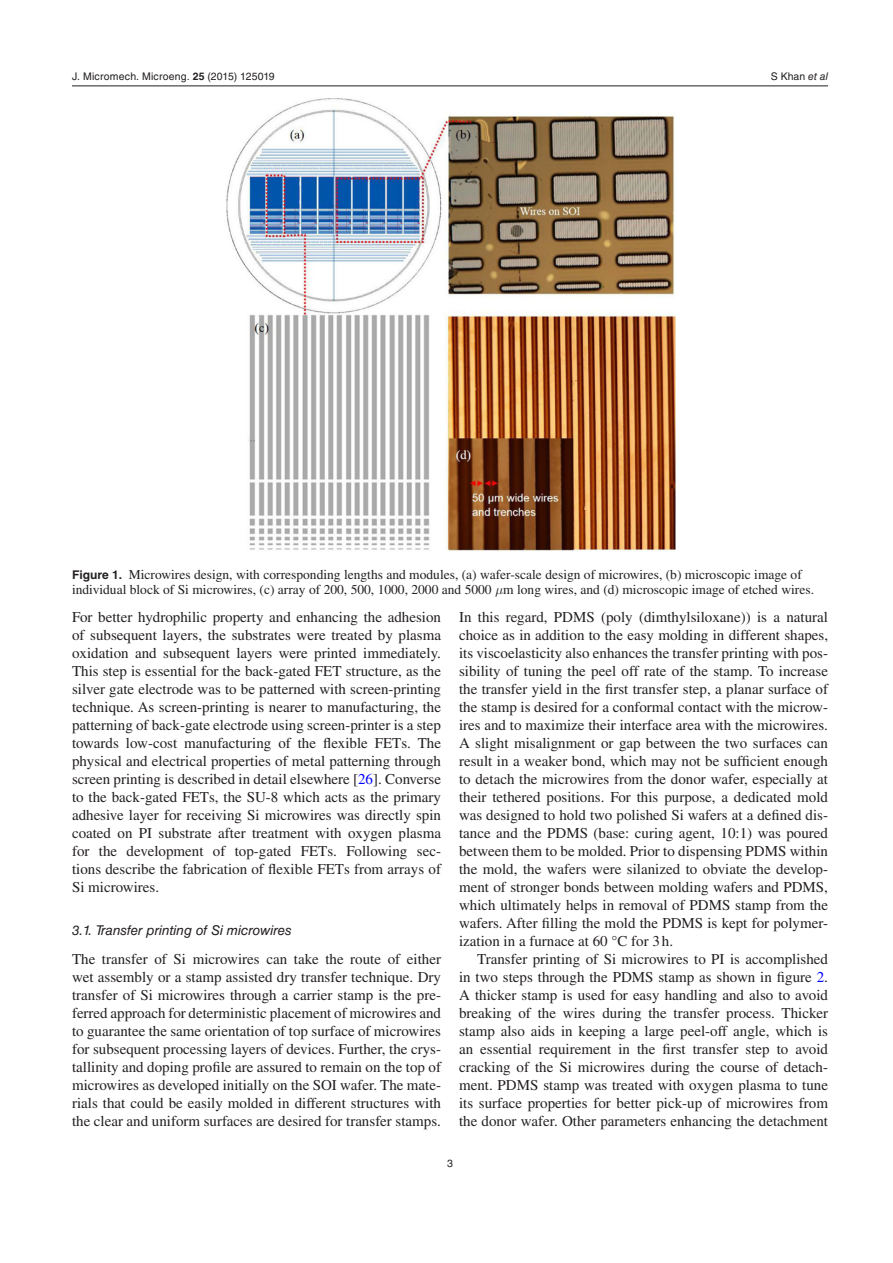
<style>
.page{position:relative;width:893px;height:1263px;background:#fff}
.page>*{position:absolute;margin:0;border:0;box-sizing:border-box;transform-origin:0 0}
.t1{font:15px/18px "Times LT Std";color:#231f20;text-align:justify}
.t2{font:13.5px/15px "Times LT Std";color:#231f20}
.t3{font:italic 13.5px "Helvetica LT Std";color:#231f20}
.t4{font:10.5px "Helvetica LT Std";letter-spacing:.02em;color:#231f20}
.s1{font-family:"Helvetica";font-weight:700}
.s2{font-family:"Helvetica"}
.s3{font-style:italic}
.s4{font-family:"Helvetica LT Std";font-weight:700;font-size:12px}
.s5{color:#00f}
.s6{font-family:"STIX General"}
</style>
<div class="page">
<hr style="left:72px;top:86px;width:756px;height:1px;background:#231f20">
<img style="left:226px;top:98px;width:450px;height:453px">
<p class="t4" style="left:72px;top:70px;width:204px">J. Micromech. Microeng. <span class="s1">25</span> (<span class="s2">2015</span>) 125019</p>
<p class="t4" style="left:771px;top:70px;width:59px">S Khan <span class="s3">et al</span></p>
<p class="t2" style="left:72px;top:566px;width:743px"><span class="s4">Figure 1.</span> Microwires design, with corresponding lengths and modules, (a) wafer-scale design of microwires, (b) microscopic image of individual block of Si microwires, (c) array of 200, 500, 1000, 2000 and 5000 m long wires, and (d) microscopic image of etched wires.</p>
<p class="t1" style="left:72px;top:608px;width:371px">For better hydrophilic property and enhancing the adhesion of subsequent layers, the substrates were treated by plasma oxidation and subsequent layers were printed immediately.<br>This step is essential for the back-gated FET structure, as the silver gate electrode was to be patterned with screen-printing technique. As screen-printing is nearer to manufacturing, the patterning of back-gate electrode using screen-printer is a step towards low-cost manufacturing of the flexible FETs. The physical and electrical properties of metal patterning through screen printing is described in detail elsewhere [<span class="s5">26</span>]. Converse to the back-gated FETs, the SU-8 which acts as the primary adhesive layer for receiving Si microwires was directly spin coated on PI substrate after treatment with oxygen plasma for the development of top-gated FETs. Following sec&shy;tions describe the fabrication of flexible FETs from arrays of Si microwires.</p>
<p class="t3" style="left:72px;top:923px;width:221px">3.1. Transfer printing of Si microwires</p>
<p class="t1" style="left:72px;top:950px;width:371px">The transfer of Si microwires can take the route of either wet assembly or a stamp assisted dry transfer technique. Dry transfer of Si microwires through a carrier stamp is the pre&shy;ferred approach for deterministic placement of microwires and to guarantee the same orientation of top surface of microwires for subsequent processing layers of devices. Further, the crys&shy;tallinity and doping profile are assured to remain on the top of microwires as developed initially on the SOI wafer. The mate&shy;rials that could be easily molded in different structures with the clear and uniform surfaces are desired for transfer stamps.</p>
<p class="t1" style="left:459px;top:608px;width:371px">In this regard, PDMS (poly (dimthylsiloxane)) is a natural choice as in addition to the easy molding in different shapes, its viscoelasticity also enhances the transfer printing with pos&shy;sibility of tuning the peel off rate of the stamp. To increase the transfer yield in the first transfer step, a planar surface of the stamp is desired for a conformal contact with the microw&shy;ires and to maximize their interface area with the microwires.<br>A slight misalignment or gap between the two surfaces can result in a weaker bond, which may not be sufficient enough to detach the microwires from the donor wafer, especially at their tethered positions. For this purpose, a dedicated mold was designed to hold two polished Si wafers at a defined dis&shy;tance and the PDMS (base: curing agent, 10:1) was poured between them to be molded. Prior to dispensing PDMS within the mold, the wafers were silanized to obviate the develop&shy;ment of stronger bonds between molding wafers and PDMS, which ultimately helps in removal of PDMS stamp from the wafers. After filling the mold the PDMS is kept for polymer&shy;ization in a furnace at 60 <span class="s6">°</span>C for 3h.</p>
<p class="t1" style="left:459px;top:950px;width:371px;text-indent:18px">Transfer printing of Si microwires to PI is accomplished in two steps through the PDMS stamp as shown in figure <span class="s5">2</span>.<br>A thicker stamp is used for easy handling and also to avoid breaking of the wires during the transfer process. Thicker stamp also aids in keeping a large peel-off angle, which is an essential requirement in the first transfer step to avoid cracking of the Si microwires during the course of detach&shy;ment. PDMS stamp was treated with oxygen plasma to tune its surface properties for better pick-up of microwires from the donor wafer. Other parameters enhancing the detachment</p>
<p class="t4" style="left:447px;top:1157px;width:7px">3</p>
</div>
